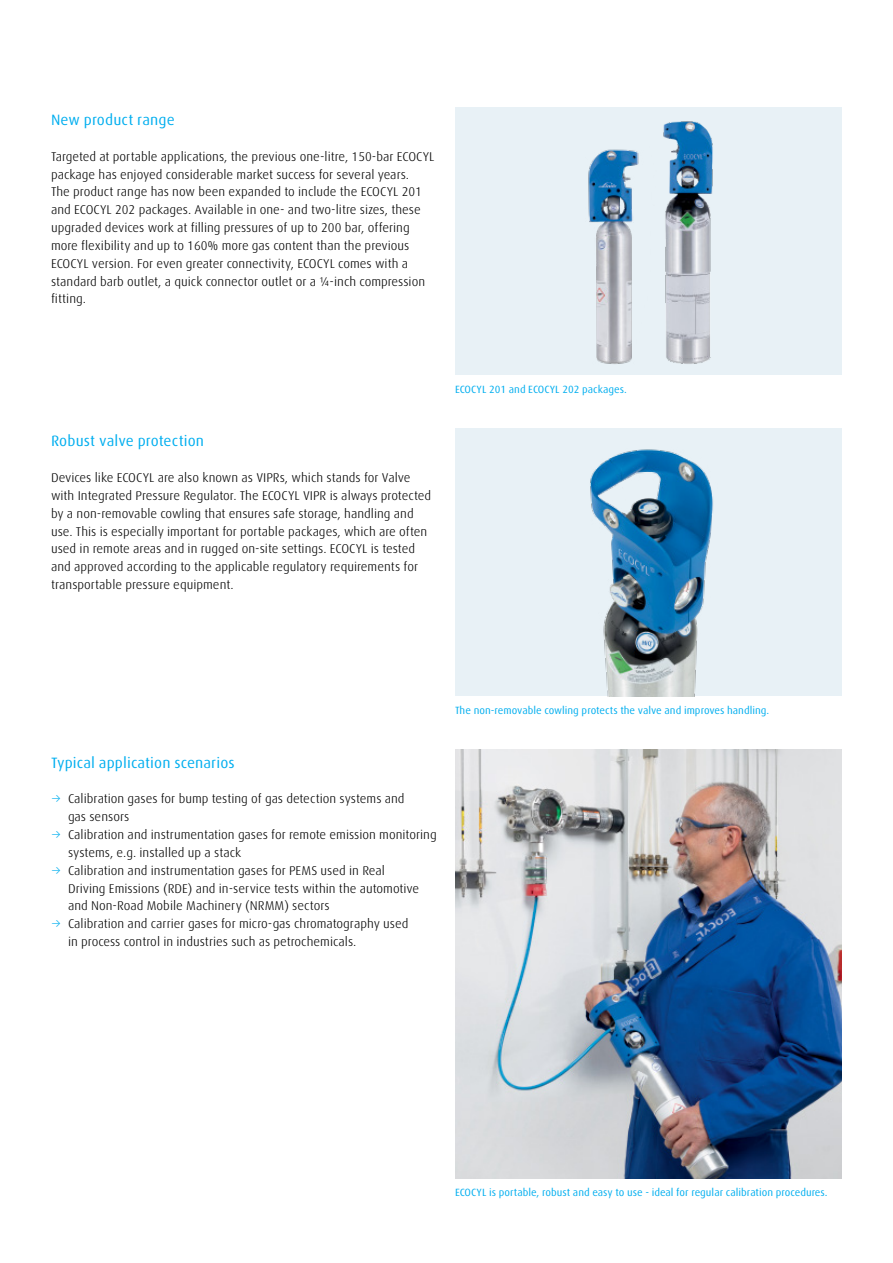
<style>
.page{position:relative;width:893px;height:1263px;background:#fff}
.page>*{position:absolute;margin:0;border:0;box-sizing:border-box;transform-origin:0 0}
.t1{font:15px "Linde Dax Global";letter-spacing:.005em;color:#00aeef}
.t2{font:300 12.75px/17.9px "Linde Dax Global";color:#000}
.t3{font:10.5px "Linde Dax Global";color:#00aeef}
.s1{color:#00aeef}
</style>
<div class="page">
<img style="left:455px;top:750px;width:387px;height:428px">
<div style="left:455px;top:107px;width:387px;height:268px;background:#e8f1f6"></div>
<img style="left:588px;top:121px;width:125px;height:243px">
<div style="left:455px;top:428px;width:387px;height:268px;background:#e8f1f6"></div>
<img style="left:590px;top:449px;width:123px;height:247px">
<p class="t1" style="left:51px;top:111px;width:125px">New product range</p>
<p class="t2" style="left:51px;top:147px;width:385px">Targeted at portable applications, the previous one-litre, 150-bar ECOCYL package has enjoyed considerable market success for several years.<br>The product range has now been expanded to include the ECOCYL 201 and ECOCYL 202 packages. Available in one- and two-litre sizes, these upgraded devices work at filling pressures of up to 200 bar, offering more flexibility and up to 160% more gas content than the previous ECOCYL version. For even greater connectivity, ECOCYL comes with a standard barb outlet, a quick connector outlet or a ¼-inch compression fitting.</p>
<p class="t1" style="left:51px;top:432px;width:155px">Robust valve protection</p>
<p class="t2" style="left:51px;top:469px;width:382px">Devices like ECOCYL are also known as VIPRs, which stands for Valve with Integrated Pressure Regulator. The ECOCYL VIPR is always protected by a non-removable cowling that ensures safe storage, handling and use. This is especially important for portable packages, which are often used in remote areas and in rugged on-site settings. ECOCYL is tested and approved according to the applicable regulatory requirements for transportable pressure equipment.</p>
<p class="t3" style="left:455px;top:383px;width:173px">ECOCYL 201 and ECOCYL 202 packages.</p>
<p class="t1" style="left:51px;top:754px;width:185px">Typical application scenarios</p>
<p class="t2" style="left:68px;top:790px;width:338px;text-indent:-17px"><span class="s1">→</span> Calibration gases for bump testing of gas detection systems and gas sensors</p>
<p class="t2" style="left:68px;top:826px;width:370px;text-indent:-17px"><span class="s1">→</span> Calibration and instrumentation gases for remote emission monitoring systems, e.g. installed up a stack</p>
<p class="t2" style="left:68px;top:861px;width:353px;text-indent:-17px"><span class="s1">→</span> Calibration and instrumentation gases for PEMS used in Real<br>Driving Emissions (RDE) and in-service tests within the automotive and Non-Road Mobile Machinery (NRMM) sectors</p>
<p class="t2" style="left:68px;top:915px;width:342px;text-indent:-17px"><span class="s1">→</span> Calibration and carrier gases for micro-gas chromatography used in process control in industries such as petrochemicals.</p>
<p class="t3" style="left:455px;top:704px;width:316px">The non-removable cowling protects the valve and improves handling.</p>
<p class="t3" style="left:455px;top:1186px;width:374px">ECOCYL is portable, robust and easy to use - ideal for regular calibration procedures.</p>
</div>
